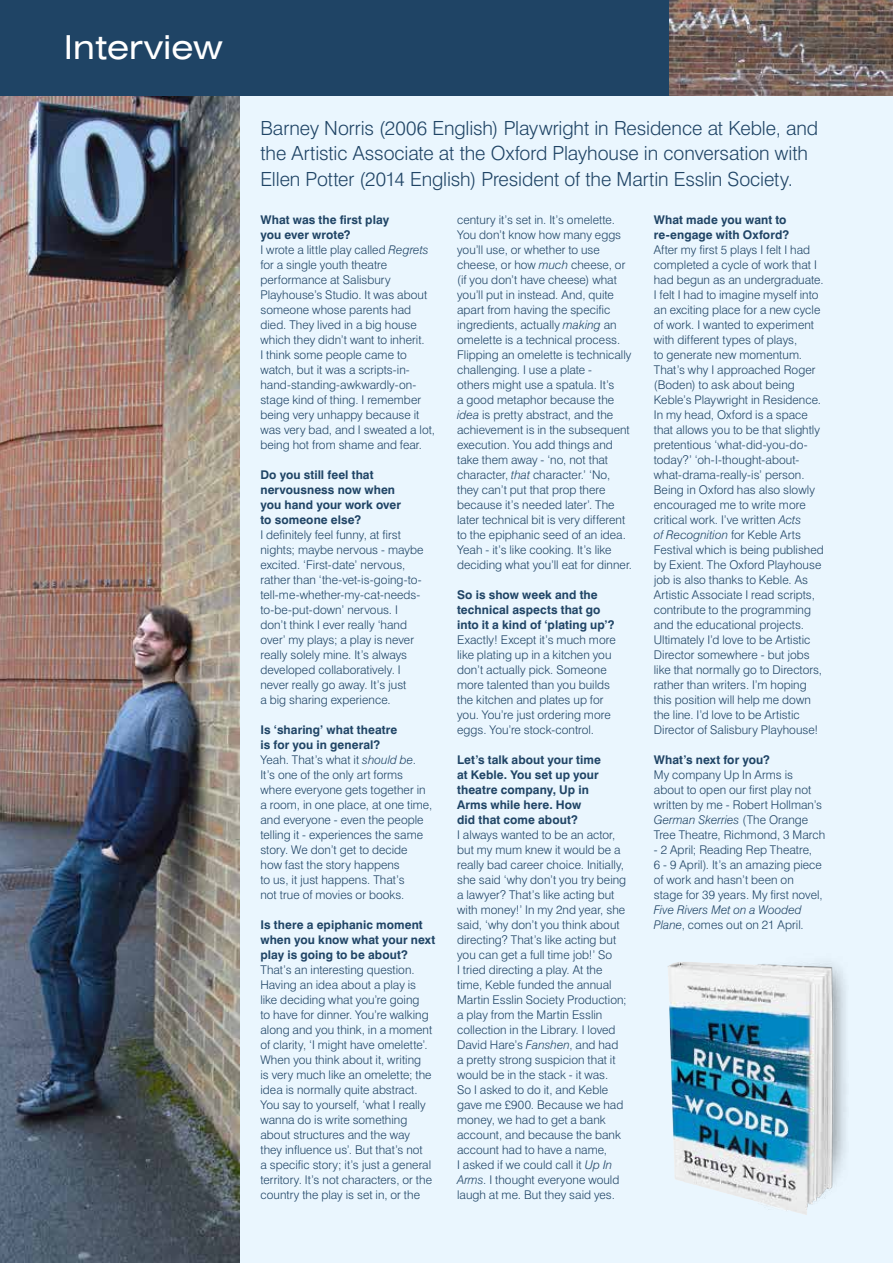
<style>
.page{position:relative;width:893px;height:1263px;background:#eaf6fe}
.page>*{position:absolute;margin:0;border:0;box-sizing:border-box;transform-origin:0 0}
.t1{font:expanded 33px "Swiss 721 BT";color:#fff}
.t2{font:300 19.5px/25.5px "Swiss 721 BT";letter-spacing:-.005em;color:#1f4465}
.t3{font:300 12px/15px "Swiss 721 BT";color:#1f4465}
.t4{font:700 12px/15px "Swiss 721 BT";letter-spacing:.005em;color:#1f4465}
.t5{font:italic 300 12px/15px "Swiss 721 BT";letter-spacing:.005em;color:#1f4465}
.s1{font-weight:700}
.s2{font-style:italic}
.s3{font-style:normal}
</style>
<div class="page">
<img style="left:0;top:96px;width:239px;height:1167px">
<div style="left:0;top:0;width:893px;height:96px;background:#1f4465"></div>
<img style="left:670px;top:0;width:223px;height:96px">
<img style="left:667px;top:962px;width:171px;height:248px">
<h1 class="t1" style="left:64px;top:28px;width:160px">Interview</h1>
<h2 class="t2" style="left:260px;top:115px;width:559px">Barney Norris (2006 English) Playwright in Residence at Keble, and the Artistic Associate at the Oxford Playhouse in conversation with<br>Ellen Potter (2014 English) President of the Martin Esslin Society.</h2>
<p class="t3" style="left:260px;top:212px;width:176px"><span class="s1">What was the first play<br>you ever wrote?<br></span>I wrote a little play called <span class="s2">Regrets </span>for a single youth theatre performance at Salisbury<br>Playhouse’s Studio. It was about someone whose parents had died. They lived in a big house which they didn’t want to inherit.<br>I think some people came to watch, but it was a scripts-in&shy;hand-standing-awkwardly-on&shy;stage kind of thing. I remember being very unhappy because it was very bad, and I sweated a lot, being hot from shame and fear.</p>
<p class="t4" style="left:260px;top:467px;width:142px">Do you still feel that nervousness now when you hand your work over to someone else?</p>
<p class="t3" style="left:260px;top:527px;width:165px">I definitely feel funny, at first nights; maybe nervous - maybe excited. ‘First-date’ nervous, rather than ‘the-vet-is-going-to&shy;tell-me-whether-my-cat-needs&shy;to-be-put-down’ nervous. I don’t think I ever really ‘hand over’ my plays; a play is never really solely mine. It’s always developed collaboratively. I never really go away. It’s just<br>a big sharing experience.</p>
<p class="t3" style="left:260px;top:722px;width:173px"><span class="s1">Is ‘sharing’ what theatre<br>is for you in general?<br></span>Yeah. That’s what it <span class="s2">should be</span>.<br>It’s one of the only art forms where everyone gets together in a room, in one place, at one time, and everyone - even the people telling it - experiences the same story. We don’t get to decide<br>how fast the story happens<br>to us, it just happens. That’s<br>not true of movies or books.</p>
<p class="t4" style="left:260px;top:917px;width:176px">Is there a epiphanic moment when you know what your next play is going to be about?</p>
<p class="t3" style="left:260px;top:962px;width:173px">That’s an interesting question.<br>Having an idea about a play is like deciding what you’re going to have for dinner. You’re walking along and you think, in a moment of clarity, ‘I might have omelette’.<br>When you think about it, writing is very much like an omelette; the idea is normally quite abstract.<br>You say to yourself, ‘what I really wanna do is write something about structures and the way they influence us’. But that’s not a specific story; it’s just a general territory. It’s not characters, or the country the play is set in, or the</p>
<p class="t3" style="left:457px;top:212px;width:177px">century it’s set in. It’s omelette.<br>You don’t know how many eggs you’ll use, or whether to use cheese, or how <span class="s2">much</span> cheese, or (if you don’t have cheese) what you’ll put in instead. And, quite apart from having the specific ingredients, actually <span class="s2">making</span> an omelette is a technical process.<br>Flipping an omelette is technically challenging. I use a plate -<br>others might use a spatula. It’s<br>a good metaphor because the <span class="s2">idea</span> is pretty abstract, and the achievement is in the subsequent execution. You add things and take them away - ‘no, not that character, <span class="s2">that</span> character.’ ‘No, they can’t put that prop there because it’s needed later’. The later technical bit is very different to the epiphanic seed of an idea.<br>Yeah - it’s like cooking. It’s like deciding what you’ll eat for dinner.</p>
<p class="t4" style="left:457px;top:587px;width:159px">So is show week and the technical aspects that go into it a kind of ‘plating up’?</p>
<p class="t3" style="left:457px;top:632px;width:160px">Exactly! Except it’s much more like plating up in a kitchen you don’t actually pick. Someone more talented than you builds the kitchen and plates up for you. You’re just ordering more eggs. You’re stock-control.</p>
<p class="t4" style="left:457px;top:752px;width:145px">Let’s talk about your time at Keble. You set up your theatre company, Up in<br>Arms while here. How did that come about?</p>
<p class="t3" style="left:457px;top:827px;width:171px">I always wanted to be an actor, but my mum knew it would be a really bad career choice. Initially, she said ‘why don’t you try being a lawyer? That’s like acting but with money!’ In my 2nd year, she said, ‘why don’t you think about directing? That’s like acting but you can get a full time job!’ So<br>I tried directing a play. At the time, Keble funded the annual<br>Martin Esslin Society Production; a play from the Martin Esslin collection in the Library. I loved<br>David Hare’s <span class="s2">Fanshen</span>, and had a pretty strong suspicion that it would be in the stack - it was.<br>So I asked to do it, and Keble gave me £900. Because we had money, we had to get a bank account, and because the bank account had to have a name,<br>I asked if we could call it <span class="s2">Up In<br>Arms</span>. I thought everyone would laugh at me. But they said yes.</p>
<p class="t4" style="left:654px;top:212px;width:137px">What made you want to re-engage with Oxford?</p>
<p class="t3" style="left:654px;top:242px;width:172px">After my first 5 plays I felt I had completed a cycle of work that I had begun as an undergraduate.<br>I felt I had to imagine myself into an exciting place for a new cycle of work. I wanted to experiment with different types of plays,<br>to generate new momentum.<br>That’s why I approached Roger (Boden) to ask about being<br>Keble’s Playwright in Residence.<br>In my head, Oxford is a space that allows you to be that slightly pretentious ‘what-did-you-do&shy;today?’ ‘oh-I-thought-about&shy;what-drama-really-is’ person.<br>Being in Oxford has also slowly encouraged me to write more critical work. I’ve written <span class="s2">Acts<br>of Recognition</span> for Keble Arts<br>Festival which is being published by Exient. The Oxford Playhouse job is also thanks to Keble. As<br>Artistic Associate I read scripts, contribute to the programming and the educational projects.<br>Ultimately I’d love to be Artistic<br>Director somewhere - but jobs like that normally go to Directors, rather than writers. I’m hoping this position will help me down the line. I’d love to be Artistic<br>Director of Salisbury Playhouse!</p>
<p class="t4" style="left:654px;top:752px;width:118px">What’s next for you?</p>
<p class="t3" style="left:654px;top:767px;width:173px">My company Up In Arms is about to open our first play not written by me - Robert Hollman’s<br><span class="s2">German Skerries</span> (The Orange<br>Tree Theatre, Richmond, 3 March</p>
<p class="t3" style="left:654px;top:842px;width:170px">- 2 April; Reading Rep Theatre,<br>6 - 9 April). It’s an amazing piece of work and hasn’t been on stage for 39 years. My first novel,</p>
<p class="t5" style="left:654px;top:902px;width:152px">Five Rivers Met on a Wooded<br>Plane<span class="s3">, comes out on 21 April.</span></p>
</div>
